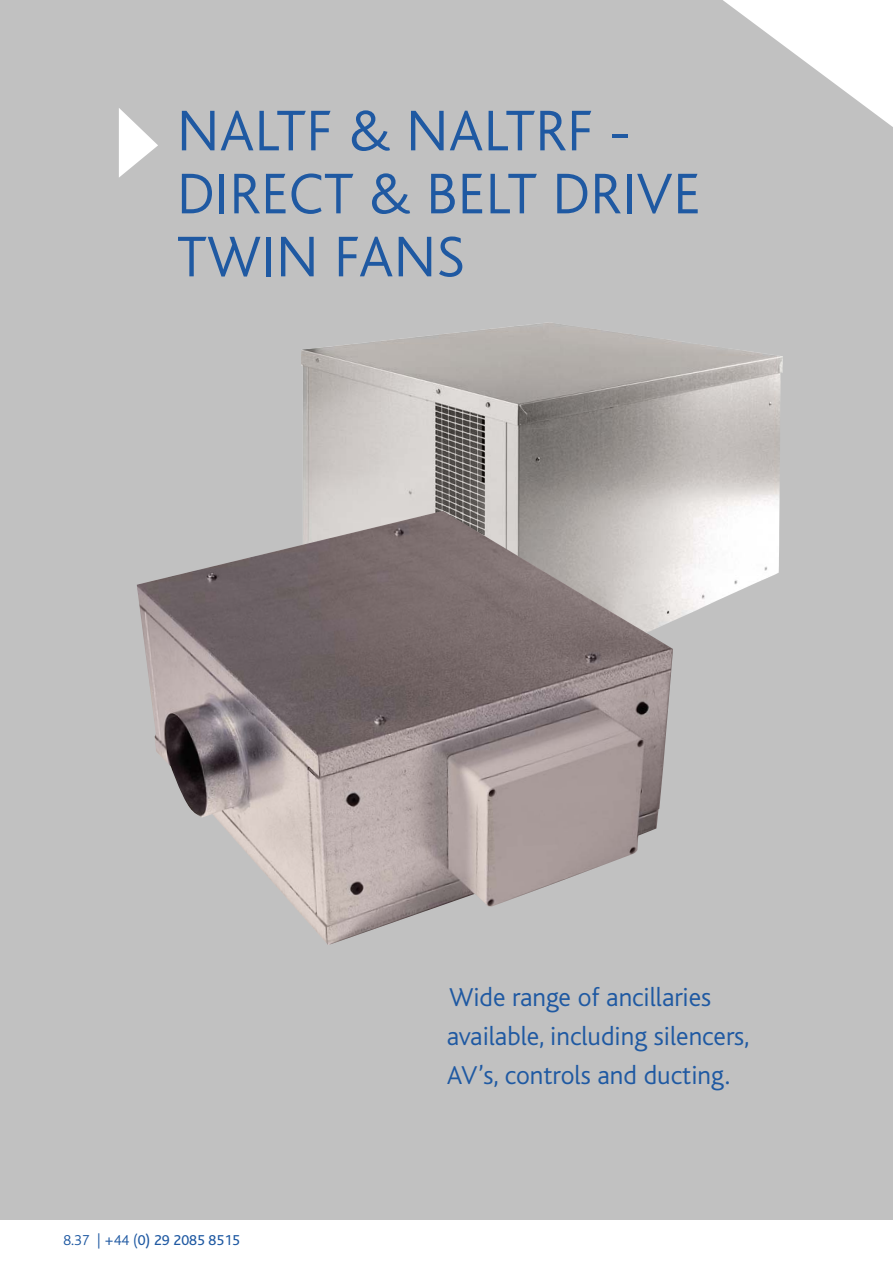
<style>
.page{position:relative;width:893px;height:1263px;background:#fff}
.page>*{position:absolute;margin:0;border:0;box-sizing:border-box;transform-origin:0 0}
.t1{font:300 60px/63px "Bliss";color:#1f59a2}
.t2{font:300 27px/39px "Bliss";color:#1f59a2}
.t3{font:15px "Bliss";color:#1f59a2}
.s1{font-weight:300}
</style>
<div class="page">
<div style="left:0;top:0;width:892px;height:1220px;background:#c1c1c1"></div>
<svg style="left:119px;top:108px;width:39px;height:70px"></svg>
<img style="left:301px;top:322px;width:482px;height:370px">
<img style="left:137px;top:511px;width:536px;height:434px">
<h1 class="t1" style="left:177px;top:105px;width:526px">NALTF &amp; NALTRF -<br>DIRECT &amp; BELT DRIVE<br>TWIN FANS</h1>
<p class="t3" style="left:64px;top:1235px;width:178px"><span class="s1">8.37 | +44 (</span>0) 29 2085 8515</p>
<p class="t2" style="left:447px;top:980px;width:304px">Wide range of ancillaries available, including silencers,<br>AV’s, controls and ducting.</p>
</div>
